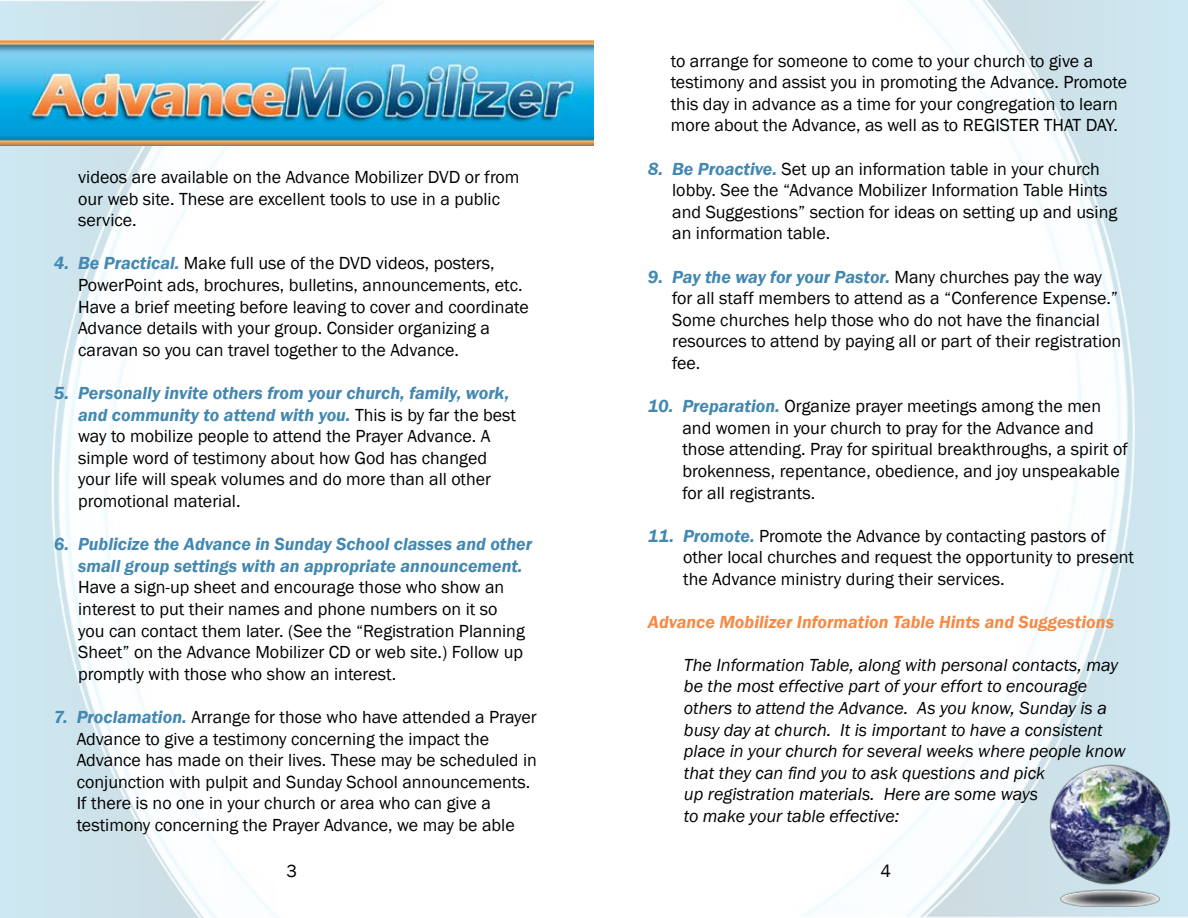
<style>
.page{position:relative;width:1188px;height:918px;background:#fff}
.page>*{position:absolute;margin:0;border:0;box-sizing:border-box;transform-origin:0 0}
.t1{font:18px/21.6px "Franklin Gothic";color:#000}
.t2{font:italic 18px/21.6px "Franklin Gothic";color:#000}
.t3{font:italic 600 18px/21.6px "Franklin Gothic";color:#4288b1}
.t4{font:italic 600 18px "Franklin Gothic";color:#f48b46}
.s1{font-weight:600;font-style:italic;color:#4288b1}
</style>
<div class="page">
<img style="left:805px;top:0;width:383px;height:918px">
<img style="left:0;top:0;width:428px;height:918px">
<img style="left:1044px;top:759px;width:130px;height:150px">
<img style="left:0;top:40px;width:594px;height:105px">
<p class="t1" style="left:78px;top:167px;width:443px">videos are available on the Advance Mobilizer DVD or from our web site. These are excellent tools to use in a public service.</p>
<p class="t1" style="left:78px;top:253px;width:452px;text-indent:-24px"><span class="s1">4. Be Practical.</span> Make full use of the DVD videos, posters, PowerPoint ads, brochures, bulletins, announcements, etc.<br>Have a brief meeting before leaving to cover and coordinate Advance details with your group. Consider organizing a caravan so you can travel together to the Advance.</p>
<p class="t1" style="left:78px;top:383px;width:439px;text-indent:-24px"><span class="s1">5. Personally invite others from your church, family, work, and community to attend with you.</span> This is by far the best way to mobilize people to attend the Prayer Advance. A simple word of testimony about how God has changed your life will speak volumes and do more than all other promotional material.</p>
<p class="t3" style="left:78px;top:533px;width:455px;text-indent:-24px">6. Publicize the Advance in Sunday School classes and other small group settings with an appropriate announcement.</p>
<p class="t1" style="left:78px;top:577px;width:448px">Have a sign-up sheet and encourage those who show an interest to put their names and phone numbers on it so you can contact them later. (See the “Registration Planning Sheet” on the Advance Mobilizer CD or web site.) Follow up promptly with those who show an interest.</p>
<p class="t1" style="left:77px;top:707px;width:462px;text-indent:-23px"><span class="s1">7. Proclamation.</span> Arrange for those who have attended a Prayer Advance to give a testimony concerning the impact the Advance has made on their lives. These may be scheduled in conjunction with pulpit and Sunday School announcements.<br>If there is no one in your church or area who can give a testimony concerning the Prayer Advance, we may be able</p>
<p class="t1" style="left:671px;top:50px;width:458px">to arrange for someone to come to your church to give a testimony and assist you in promoting the Advance. Promote this day in advance as a time for your congregation to learn more about the Advance, as well as to REGISTER THAT DAY.</p>
<p class="t1" style="left:672px;top:158px;width:447px;text-indent:-24px"><span class="s1">8. Be Proactive.</span> Set up an information table in your church lobby. See the “Advance Mobilizer Information Table Hints and Suggestions” section for ideas on setting up and using an information table.</p>
<p class="t1" style="left:672px;top:266px;width:451px;text-indent:-24px"><span class="s1">9. Pay the way for your Pastor.</span> Many churches pay the way for all staff members to attend as a “Conference Expense.” Some churches help those who do not have the financial resources to attend by paying all or part of their registration fee.</p>
<p class="t1" style="left:682px;top:396px;width:447px;text-indent:-34px"><span class="s1">10. Preparation.</span> Organize prayer meetings among the men and women in your church to pray for the Advance and those attending. Pray for spiritual breakthroughs, a spirit of brokenness, repentance, obedience, and joy unspeakable for all registrants.</p>
<p class="t1" style="left:683px;top:525px;width:452px;text-indent:-35px"><span class="s1">11. Promote.</span> Promote the Advance by contacting pastors of other local churches and request the opportunity to present the Advance ministry during their services.</p>
<p class="t4" style="left:648px;top:610px;width:468px">Advance Mobilizer Information Table Hints and Suggestions</p>
<p class="t2" style="left:684px;top:654px;width:443px">The Information Table, along with personal contacts, may be the most effective part of your effort to encourage others to attend the Advance. As you know, Sunday is a busy day at church. It is important to have a consistent place in your church for several weeks where people know that they can find you to ask questions and pick<br>up registration materials. Here are some ways<br>to make your table effective:</p>
<p class="t1" style="left:287px;top:860px;width:12px">3</p>
<p class="t1" style="left:880px;top:860px;width:12px">4</p>
</div>
